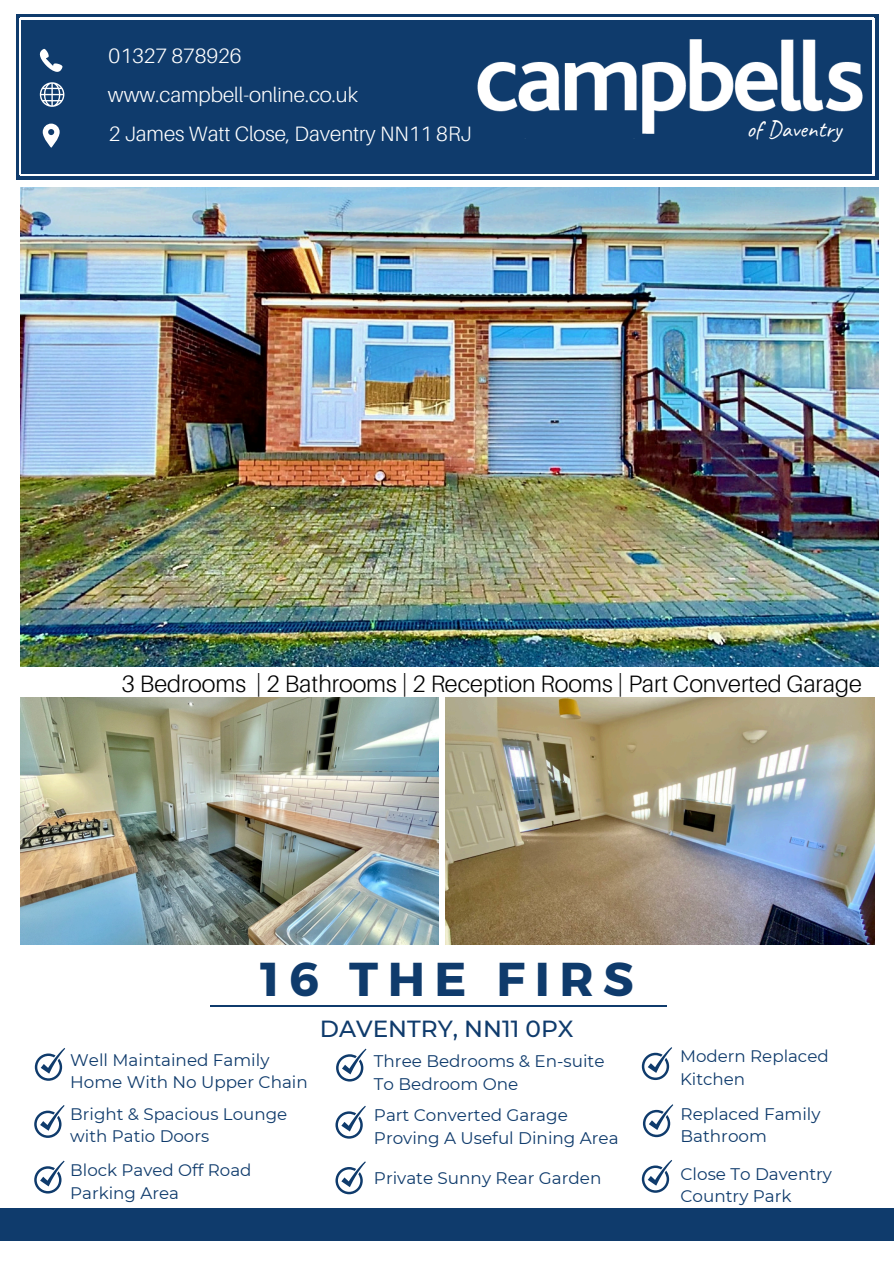
<style>
.page{position:relative;width:894px;height:1264px;background:#fff}
.page>*{position:absolute;margin:0;border:0;box-sizing:border-box;transform-origin:0 0}
.t1{font:700 47.4px "Montserrat";letter-spacing:.2em;color:#0f3b6c}
.t2{font:300 23.7px "Aileron";color:#000}
.t3{font:23.55px "Caveat";color:#fff}
.t4{font:500 23.25px "Montserrat";color:#0f3b6c}
.t5{font:300 20.85px "Aileron";color:#fff}
.t6{font:16.8px/22.5px "Montserrat";color:#0f3b6c}
.t7{font:16.65px/22.5px "Montserrat";color:#0f3b6c}
</style>
<div class="page">
<img style="left:20px;top:187px;width:858px;height:480px">
<img style="left:20px;top:697px;width:418px;height:247px">
<img style="left:445px;top:697px;width:429px;height:247px">
<div style="left:16px;top:14px;width:862px;height:165px;background:#0f3b6c"></div>
<hr style="left:20px;top:18px;width:853px;height:1px;background:#fff">
<hr style="left:20px;top:174px;width:853px;height:1px;background:#fff">
<hr style="left:872px;top:18px;width:1px;height:157px;background:#fff">
<hr style="left:20px;top:18px;width:1px;height:157px;background:#fff">
<img style="left:477px;top:39px;width:386px;height:95px">
<svg style="left:40px;top:49px;width:22px;height:22px"></svg>
<svg style="left:40px;top:82px;width:24px;height:25px"></svg>
<svg style="left:43px;top:124px;width:17px;height:24px"></svg>
<div style="left:0;top:1208px;width:893px;height:32px;background:#0f3b6c"></div>
<svg style="left:35px;top:1048px;width:30px;height:32px"></svg>
<svg style="left:34px;top:1105px;width:31px;height:32px"></svg>
<svg style="left:34px;top:1160px;width:31px;height:33px"></svg>
<svg style="left:336px;top:1048px;width:30px;height:33px"></svg>
<svg style="left:335px;top:1105px;width:31px;height:33px"></svg>
<svg style="left:335px;top:1161px;width:31px;height:33px"></svg>
<svg style="left:641px;top:1047px;width:31px;height:33px"></svg>
<svg style="left:642px;top:1104px;width:31px;height:33px"></svg>
<svg style="left:641px;top:1160px;width:31px;height:32px"></svg>
<hr style="left:210px;top:1005px;width:456px;height:1px;background:#0f3b6c">
<h4 class="t5" style="left:109px;top:43px;width:134px">01327 878926</h4>
<p class="t5" style="left:108px;top:82px;width:252px">www.campbell-online.co.uk</p>
<h4 class="t5" style="left:109px;top:121px;width:364px">2 James Watt Close, Daventry NN11 8RJ</h4>
<p class="t3" style="left:746px;top:114px;width:97px">of Daventry</p>
<p class="t2" style="left:122px;top:669px;width:741px">3 Bedrooms | 2 Bathrooms | 2 Reception Rooms | Part Converted Garage</p>
<p class="t1" style="left:260px;top:947px;width:375px">16 THE FIRS</p>
<p class="t6" style="left:70px;top:1048px;width:239px">Well Maintained Family<br>Home With No Upper Chain</p>
<h3 class="t7" style="left:70px;top:1102px;width:218px">Bright &amp; Spacious Lounge with Patio Doors</h3>
<h4 class="t7" style="left:70px;top:1158px;width:183px">Block Paved Off Road<br>Parking Area</h4>
<p class="t4" style="left:320px;top:1014px;width:255px">DAVENTRY, NN11 0PX</p>
<p class="t6" style="left:374px;top:1049px;width:232px">Three Bedrooms &amp; En-suite<br>To Bedroom One</p>
<p class="t6" style="left:374px;top:1103px;width:246px">Part Converted Garage<br>Proving A Useful Dining Area</p>
<h3 class="t6" style="left:374px;top:1166px;width:229px">Private Sunny Rear Garden</h3>
<p class="t7" style="left:680px;top:1045px;width:150px">Modern Replaced</p>
<p class="t7" style="left:680px;top:1067px;width:67px">Kitchen</p>
<h1 class="t6" style="left:680px;top:1102px;width:141px">Replaced Family</h1>
<h2 class="t6" style="left:680px;top:1124px;width:88px">Bathroom</h2>
<p class="t6" style="left:680px;top:1162px;width:153px">Close To Daventry</p>
<p class="t6" style="left:680px;top:1184px;width:113px">Country Park</p>
</div>
